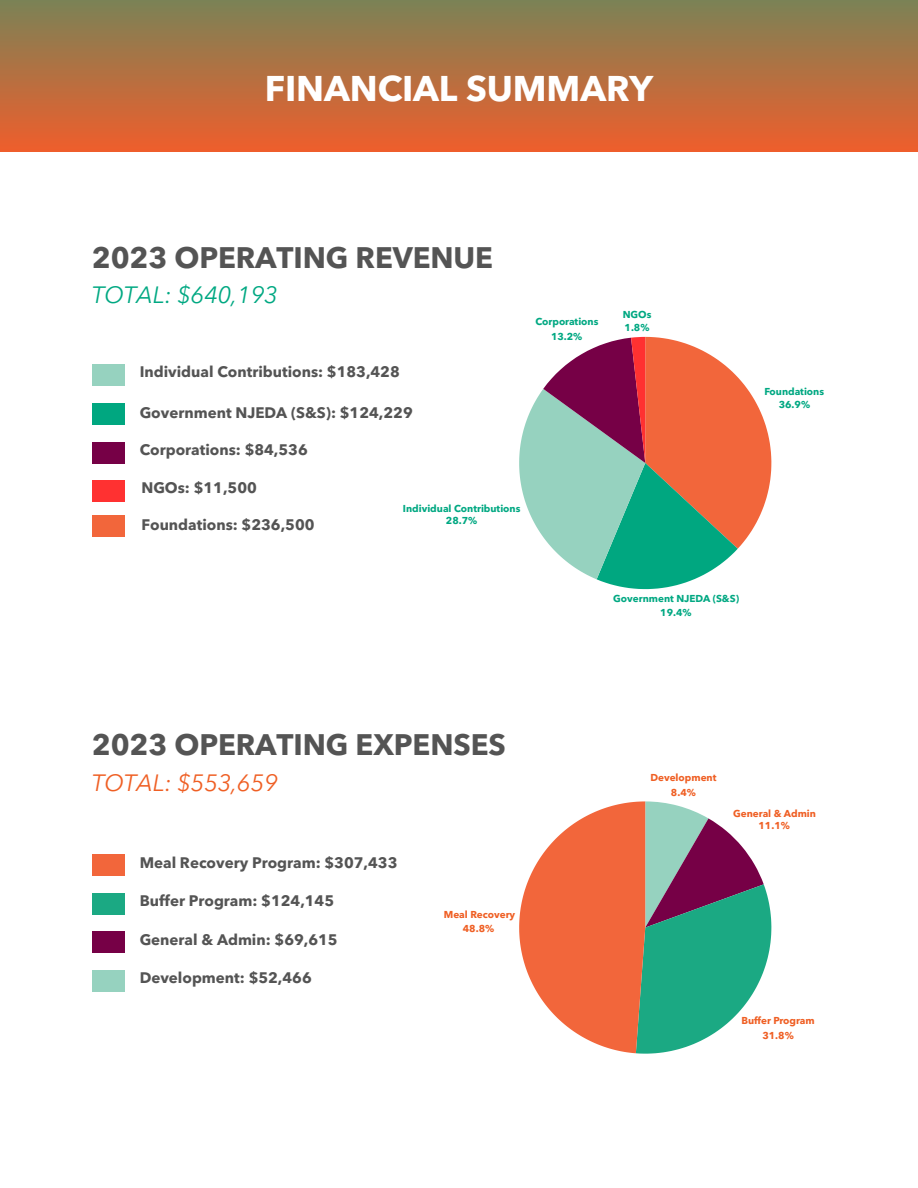
<style>
.page{position:relative;width:918px;height:1188px;background:#fff}
.page>*{position:absolute;margin:0;border:0;box-sizing:border-box;transform-origin:0 0}
.t1{font:700 35.4px "Avenir Next LT Pro";letter-spacing:-.005em;color:#fff}
.t2{font:700 29.4px "Avenir Next LT Pro";letter-spacing:-.005em;color:#545454}
.t3{font:italic 23.4px "Avenir Next LT Pro";letter-spacing:-.005em;color:#00a882}
.t4{font:italic 23.4px "Avenir Next LT Pro";letter-spacing:-.005em;color:#ef5f24}
.t5{font:700 15.15px "Avenir Next LT Pro";color:#545454}
.t6{font:700 9.9px/12.6px "Avenir Next LT Pro";color:#00a882;text-align:center}
.t7{font:700 9.9px/14.7px "Avenir Next LT Pro";color:#ef5f24;text-align:center}
</style>
<div class="page">
<div style="left:92px;top:364px;width:33px;height:21px;background:#96d2bf"></div>
<div style="left:92px;top:403px;width:33px;height:22px;background:#00a780"></div>
<div style="left:92px;top:442px;width:33px;height:21px;background:#760046"></div>
<div style="left:92px;top:480px;width:33px;height:22px;background:#ff3131"></div>
<div style="left:92px;top:515px;width:33px;height:21px;background:#f2663b"></div>
<svg style="left:519px;top:337px;width:252px;height:252px"></svg>
<div style="left:92px;top:855px;width:33px;height:21px;background:#f2663b"></div>
<div style="left:92px;top:893px;width:33px;height:22px;background:#1ba983"></div>
<div style="left:92px;top:932px;width:33px;height:21px;background:#760046"></div>
<div style="left:92px;top:970px;width:33px;height:22px;background:#96d2bf"></div>
<svg style="left:519px;top:801px;width:252px;height:253px"></svg>
<div style="left:0;top:0;width:918px;height:152px;background:linear-gradient(to bottom,#7a8256,#ee5e2c)"></div>
<h1 class="t1" style="left:265px;top:74px;width:390px">FINANCIAL SUMMARY</h1>
<p class="t2" style="left:92px;top:246px;width:403px">2023 OPERATING REVENUE</p>
<p class="t3" style="left:92px;top:286px;width:188px">TOTAL: $640,193</p>
<h3 class="t5" style="left:140px;top:366px;width:262px">Individual Contributions: $183,428</h3>
<h2 class="t5" style="left:140px;top:406px;width:275px">Government NJEDA (S&amp;S): $124,229</h2>
<p class="t5" style="left:140px;top:444px;width:170px">Corporations: $84,536</p>
<p class="t5" style="left:141px;top:482px;width:117px">NGOs: $11,500</p>
<p class="t5" style="left:141px;top:518px;width:175px">Foundations: $236,500</p>
<p class="t6" style="left:403px;top:503px;width:119px">Individual Contributions<br>28.7%</p>
<p class="t6" style="left:535px;top:315px;width:65px;line-height:14.7px">Corporations<br>13.2%</p>
<p class="t6" style="left:623px;top:310px;width:30px;text-align:left">NGOs<br>1.8%</p>
<p class="t6" style="left:613px;top:592px;width:127px;line-height:14.2px">Government NJEDA (S&amp;S)<br>19.4%</p>
<p class="t6" style="left:764px;top:386px;width:61px">Foundations<br>36.9%</p>
<p class="t2" style="left:92px;top:733px;width:416px">2023 OPERATING EXPENSES</p>
<p class="t4" style="left:92px;top:773px;width:188px">TOTAL: $553,659</p>
<h3 class="t5" style="left:140px;top:856px;width:259px">Meal Recovery Program: $307,433</h3>
<p class="t5" style="left:140px;top:895px;width:196px">Buffer Program: $124,145</p>
<h2 class="t5" style="left:140px;top:933px;width:200px">General &amp; Admin: $69,615</h2>
<p class="t5" style="left:140px;top:972px;width:174px">Development: $52,466</p>
<p class="t7" style="left:444px;top:908px;width:73px">Meal Recovery<br>48.8%</p>
<p class="t7" style="left:650px;top:771px;width:68px">Development<br>8.4%</p>
<p class="t7" style="left:733px;top:808px;width:84px;line-height:12.6px">General &amp; Admin<br>11.1%</p>
<p class="t7" style="left:741px;top:1015px;width:75px">Buffer Program<br>31.8%</p>
</div>
